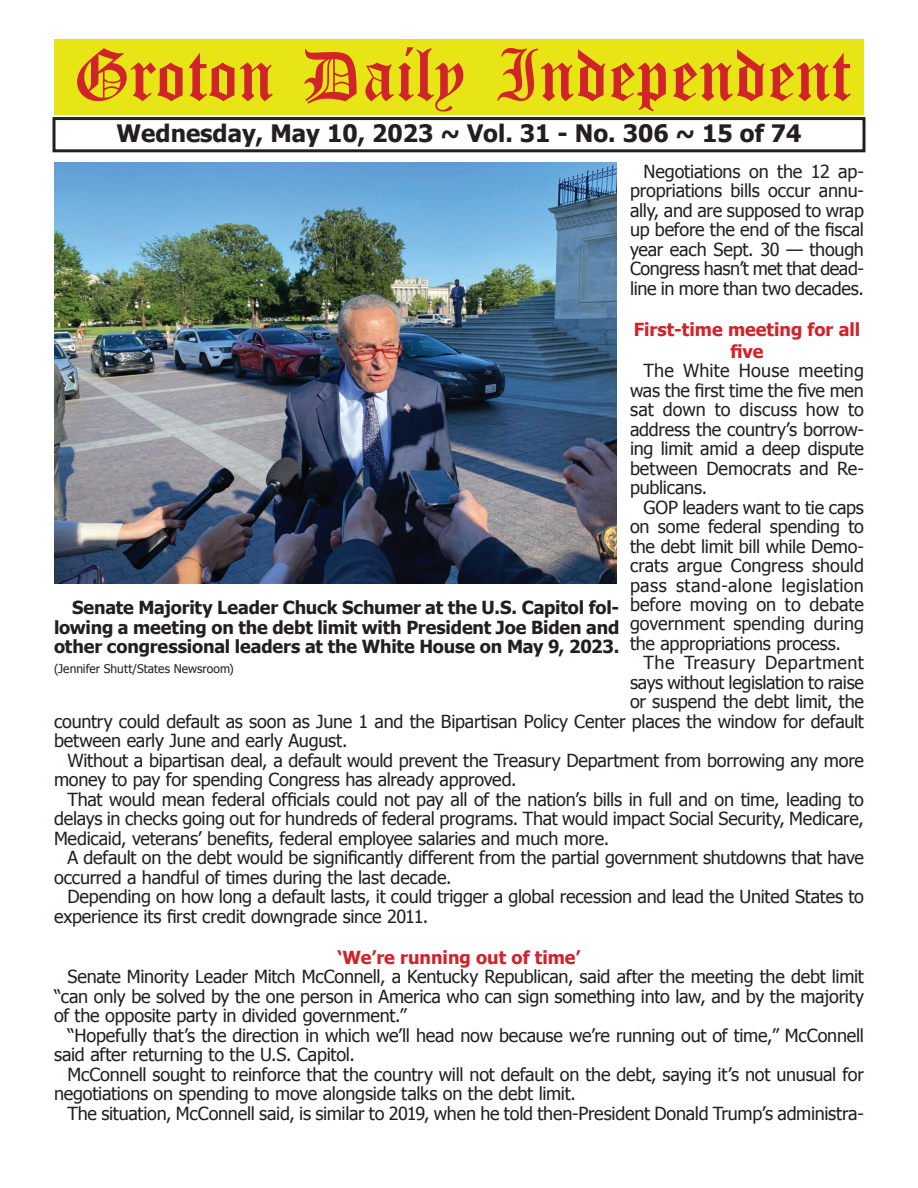
<style>
.page{position:relative;width:918px;height:1188px;background:#fff}
.page>*{position:absolute;margin:0;border:0;box-sizing:border-box;transform-origin:0 0}
.t1{font:54px "Old English Five";color:#d1232a}
.t2{font:700 24px "Tahoma";color:#231f20}
.t3{font:18px/19.5px "Tahoma";letter-spacing:-.015em;color:#231f20;text-align:justify}
.t4{font:700 18px/19.5px "Tahoma";letter-spacing:-.01em;color:#231f20;text-align:justify}
.t5{font:700 18px/21.6px "Tahoma";color:#d1232a;text-align:center}
.t6{font:18px "Tahoma";letter-spacing:.025em;color:#231f20}
.t7{font:12px "Tahoma";letter-spacing:.005em;color:#231f20}
</style>
<div class="page">
<div style="left:52px;top:117px;width:814px;height:35px;border:3px solid #231f20"></div>
<div style="left:54px;top:40px;width:810px;height:75px;background:#e7e515"></div>
<img style="left:54px;top:162px;width:562px;height:422px">
<h1 class="t1" style="left:73px;top:50px;width:779px">Groton Daily Independent</h1>
<h2 class="t2" style="left:117px;top:116px;width:686px">Wednesday, May 10, 2023 ~ Vol. 31 - No. 306 ~ 15 of 74</h2>
<p class="t3" style="left:630px;top:161px;width:236px;text-indent:14px">Negotiations on the 12 ap&shy;propriations bills occur annu&shy;ally, and are supposed to wrap up before the end of the fiscal year each Sept. 30 — though Congress hasn’t met that dead&shy;line in more than two decades.</p>
<p class="t5" style="left:634px;top:318px;width:228px">First-time meeting for all five</p>
<p class="t3" style="left:630px;top:360px;width:236px;text-indent:14px">The White House meeting was the first time the five men sat down to discuss how to address the country’s borrow&shy;ing limit amid a deep dispute between Democrats and Re&shy;publicans.</p>
<p class="t3" style="left:630px;top:496px;width:236px;text-indent:14px">GOP leaders want to tie caps on some federal spending to the debt limit bill while Demo&shy;crats argue Congress should pass stand-alone legislation before moving on to debate government spending during the appropriations process.</p>
<p class="t6" style="left:644px;top:651px;width:222px">The Treasury Department</p>
<p class="t3" style="left:630px;top:672px;width:236px">says without legislation to raise</p>
<p class="t3" style="left:630px;top:691px;width:235px">or suspend the debt limit, the</p>
<p class="t3" style="left:54px;top:711px;width:811px">country could default as soon as June 1 and the Bipartisan Policy Center places the window for default</p>
<p class="t3" style="left:54px;top:730px;width:295px">between early June and early August.</p>
<p class="t3" style="left:68px;top:750px;width:798px">Without a bipartisan deal, a default would prevent the Treasury Department from borrowing any more</p>
<p class="t3" style="left:54px;top:769px;width:464px">money to pay for spending Congress has already approved.</p>
<p class="t3" style="left:68px;top:789px;width:798px">That would mean federal officials could not pay all of the nation’s bills in full and on time, leading to</p>
<p class="t3" style="left:54px;top:808px;width:812px">delays in checks going out for hundreds of federal programs. That would impact Social Security, Medicare,</p>
<p class="t3" style="left:54px;top:828px;width:557px">Medicaid, veterans’ benefits, federal employee salaries and much more.</p>
<p class="t3" style="left:68px;top:847px;width:798px">A default on the debt would be significantly different from the partial government shutdowns that have</p>
<p class="t3" style="left:54px;top:867px;width:399px">occurred a handful of times during the last decade.</p>
<p class="t3" style="left:68px;top:886px;width:798px">Depending on how long a default lasts, it could trigger a global recession and lead the United States to</p>
<p class="t3" style="left:54px;top:906px;width:376px">experience its first credit downgrade since 2011.</p>
<p class="t5" style="left:337px;top:946px;width:245px">‘We’re running out of time’</p>
<p class="t3" style="left:54px;top:966px;width:812px;text-indent:14px">Senate Minority Leader Mitch McConnell, a Kentucky Republican, said after the meeting the debt limit “can only be solved by the one person in America who can sign something into law, and by the majority of the opposite party in divided government.”</p>
<p class="t3" style="left:54px;top:1025px;width:811px;text-indent:14px">“Hopefully that’s the direction in which we’ll head now because we’re running out of time,” McConnell said after returning to the U.S. Capitol.</p>
<p class="t3" style="left:54px;top:1064px;width:811px;text-indent:14px">McConnell sought to reinforce that the country will not default on the debt, saying it’s not unusual for negotiations on spending to move alongside talks on the debt limit.</p>
<p class="t3" style="left:68px;top:1103px;width:798px">The situation, McConnell said, is similar to 2019, when he told then-President Donald Trump’s administra-</p>
<p class="t4" style="left:54px;top:597px;width:567px;text-indent:18px">Senate Majority Leader Chuck Schumer at the U.S. Capitol fol&shy;lowing a meeting on the debt limit with President Joe Biden and other congressional leaders at the White House on May 9, 2023.</p>
<p class="t7" style="left:54px;top:660px;width:181px">(Jennifer Shutt/States Newsroom)</p>
</div>
